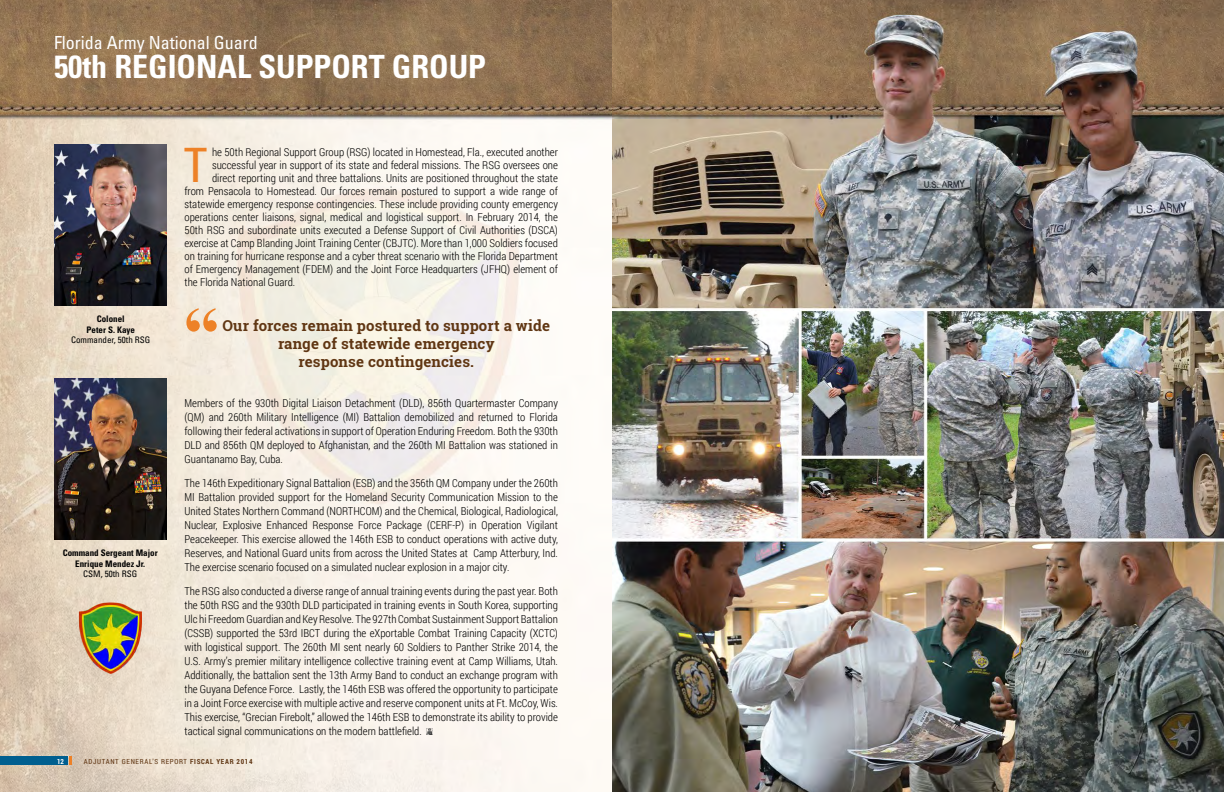
<style>
.page{position:relative;width:1224px;height:792px;background:#fff}
.page>*{position:absolute;margin:0;border:0;box-sizing:border-box;transform-origin:0 0}
.t1{font:700 72px "Times New Roman";color:#ed8127}
.t2{font:47.6px "Roboto Condensed";color:#ed8127}
.t3{font:700 condensed 32px "Univers LT Std";color:#fff}
.t4{font:condensed 18px "Univers LT Std";color:#fff}
.t5{font:700 15px/18px "Roboto Slab";letter-spacing:.01em;color:#603613;text-align:center}
.t6{font:300 11px/14px "Roboto Condensed";color:#000;text-align:justify}
.t7{font:700 condensed 9px/10.8px "Univers LT Std";color:#000;text-align:center}
.t8{font:condensed 9px "Univers LT Std";color:#000}
.t9{font:7px "Roboto Condensed";letter-spacing:.1em;color:#603613}
.t10{font:700 7px "Roboto Condensed";color:#fff}
.s1{font-weight:700}
</style>
<div class="page">
<img style="left:0;top:0;width:1224px;height:792px">
<div style="left:0;top:756px;width:67px;height:9px;background:#005f8f"></div>
<svg style="left:70px;top:756px;width:2px;height:9px"></svg>
<img style="left:54px;top:144px;width:112px;height:162px">
<img style="left:74px;top:602px;width:97px;height:76px">
<img style="left:54px;top:378px;width:112px;height:162px">
<svg style="left:427px;top:728px;width:6px;height:6px"></svg>
<h3 class="t4" style="left:54px;top:31px;width:205px">Florida Army National Guard</h3>
<h3 class="t3" style="left:54px;top:47px;width:434px">50th REGIONAL SUPPORT GROUP</h3>
<p class="t7" style="left:87px;top:313px;width:50px">Colonel<br>Peter S. Kaye</p>
<p class="t8" style="left:71px;top:335px;width:81px">Commander, 50th RSG</p>
<p class="t7" style="left:63px;top:547px;width:96px">Command Sergeant Major<br>Enrique Mendez Jr.</p>
<p class="t8" style="left:83px;top:569px;width:55px">CSM, 50th RSG</p>
<h2 class="t2" style="left:184px;top:132px;width:25px">T</h2>
<p class="t6" style="left:212px;top:144px;width:347px">he 50th Regional Support Group (RSG) located in Homestead, Fla., executed another</p>
<p class="t6" style="left:212px;top:157px;width:347px">successful year in support of its state and federal missions. The RSG oversees one</p>
<p class="t6" style="left:212px;top:170px;width:347px">direct reporting unit and three battalions. Units are positioned throughout the state</p>
<p class="t6" style="left:185px;top:183px;width:375px">from Pensacola to Homestead. Our forces remain postured to support a wide range of</p>
<p class="t6" style="left:185px;top:196px;width:375px">statewide emergency response contingencies. These include providing county emergency</p>
<p class="t6" style="left:185px;top:209px;width:375px">operations center liaisons, signal, medical and logistical support. In February 2014, the</p>
<p class="t6" style="left:185px;top:222px;width:375px">50th RSG and subordinate units executed a Defense Support of Civil Authorities (DSCA)</p>
<p class="t6" style="left:185px;top:235px;width:375px">exercise at Camp Blanding Joint Training Center (CBJTC). More than 1,000 Soldiers focused</p>
<p class="t6" style="left:185px;top:248px;width:375px">on training for hurricane response and a cyber threat scenario with the Florida Department</p>
<p class="t6" style="left:185px;top:261px;width:375px">of Emergency Management (FDEM) and the Joint Force Headquarters (JFHQ) element of</p>
<p class="t6" style="left:185px;top:274px;width:112px">the Florida National Guard.</p>
<h1 class="t1" style="left:184px;top:283px;width:37px">“</h1>
<h3 class="t5" style="left:222px;top:316px;width:329px">Our forces remain postured to support a wide range of statewide emergency</h3>
<h3 class="t5" style="left:299px;top:352px;width:177px">response contingencies.</h3>
<p class="t6" style="left:185px;top:395px;width:375px">Members of the 930th Digital Liaison Detachment (DLD), 856th Quartermaster Company (QM) and 260th Military Intelligence (MI) Battalion demobilized and returned to Florida following their federal activations in support of Operation Enduring Freedom. Both the 930th DLD and 856th QM deployed to Afghanistan, and the 260th MI Battalion was stationed in Guantanamo Bay, Cuba.</p>
<p class="t6" style="left:185px;top:475px;width:375px">The 146th Expeditionary Signal Battalion (ESB) and the 356th QM Company under the 260th MI Battalion provided support for the Homeland Security Communication Mission to the United States Northern Command (NORTHCOM) and the Chemical, Biological, Radiological, Nuclear, Explosive Enhanced Response Force Package (CERF-P) in Operation Vigilant Peacekeeper. This exercise allowed the 146th ESB to conduct operations with active duty, Reserves, and National Guard units from across the United States at Camp Atterbury, Ind.<br>The exercise scenario focused on a simulated nuclear explosion in a major city.</p>
<p class="t6" style="left:185px;top:583px;width:375px">The RSG also conducted a diverse range of annual training events during the past year. Both the 50th RSG and the 930th DLD participated in training events in South Korea, supporting Ulc hi Freedom Guardian and Key Resolve. The 927th Combat Sustainment Support Battalion (CSSB) supported the 53rd IBCT during the eXportable Combat Training Capacity (XCTC) with logistical support. The 260th MI sent nearly 60 Soldiers to Panther Strike 2014, the U.S. Army’s premier military intelligence collective training event at Camp Williams, Utah.<br>Additionally, the battalion sent the 13th Army Band to conduct an exchange program with the Guyana Defence Force. Lastly, the 146th ESB was offered the opportunity to participate in a Joint Force exercise with multiple active and reserve component units at Ft. McCoy, Wis.<br>This exercise, “Grecian Firebolt,” allowed the 146th ESB to demonstrate its ability to provide tactical signal communications on the modern battlefield.</p>
<p class="t10" style="left:57px;top:756px;width:8px">12</p>
<p class="t9" style="left:84px;top:756px;width:170px">ADJUTANT GENERAL’S REPORT <span class="s1">FISCAL YEAR 2014</span></p>
</div>
